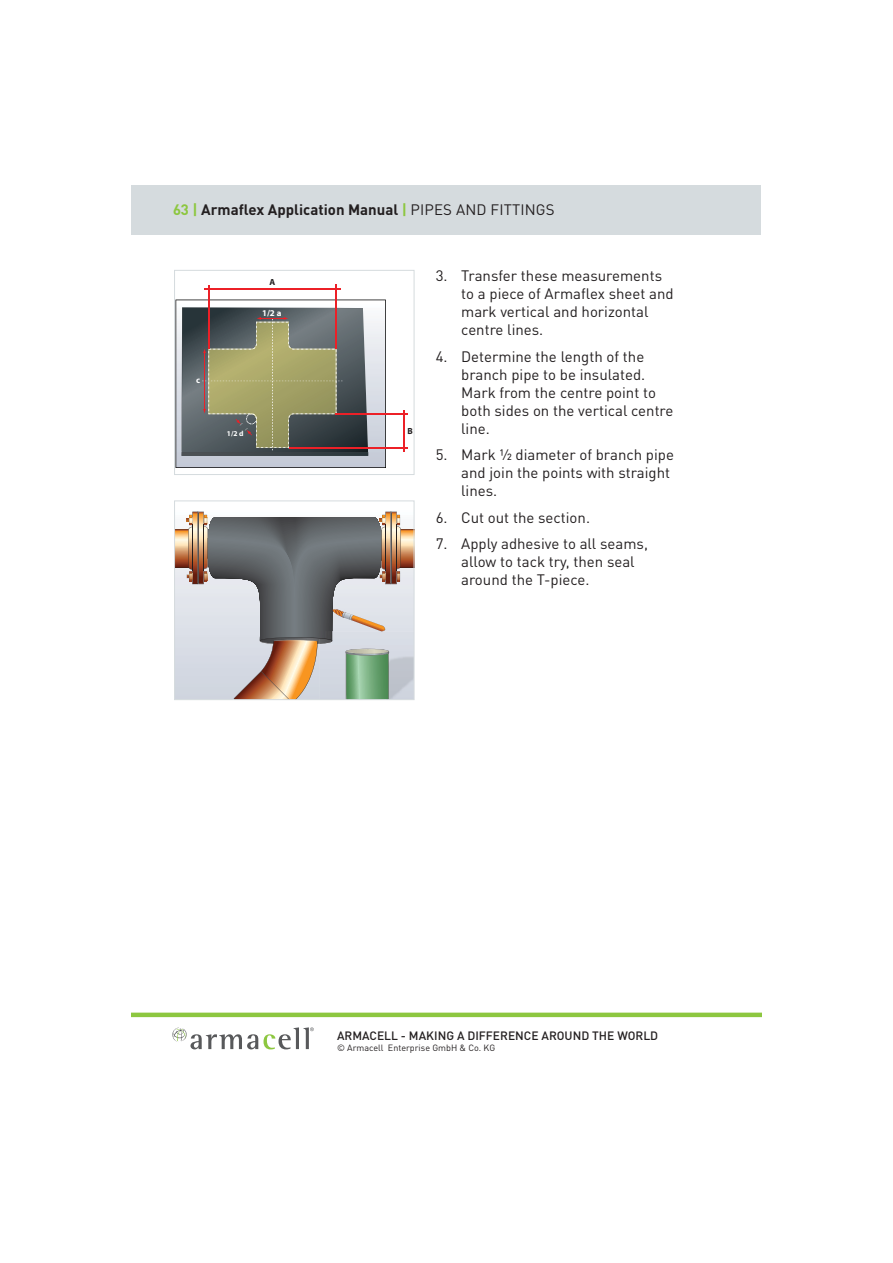
<style>
.page{position:relative;width:893px;height:1263px;background:#fff}
.page>*{position:absolute;margin:0;border:0;box-sizing:border-box;transform-origin:0 0}
.t1{font:15px/18px "DIN Pro";color:#231f20}
.t2{font:700 15px "DIN Pro";color:#231f20}
.t3{font:500 12px "DIN Pro";color:#231f20}
.t4{font:9px "DIN Pro";color:#231f20}
.t5{font:700 8.85px "Myriad";color:#fff}
.t6{font:700 8.85px "Myriad";color:#231f20}
.t7{font:700 7.35px "Myriad";color:#fff}
.s1{color:#8dc740}
.s2{font-weight:400}
</style>
<div class="page">
<svg style="left:176px;top:300px;width:210px;height:168px;background:#878b7d"></svg>
<hr style="left:335px;top:285px;width:2px;height:64px;background:#ec2027">
<hr style="left:209px;top:285px;width:1px;height:64px;background:#ec2027">
<hr style="left:205px;top:288px;width:136px;height:2px;background:#ec2027">
<hr style="left:335px;top:413px;width:72px;height:2px;background:#ec2027">
<hr style="left:289px;top:447px;width:118px;height:2px;background:#ec2027">
<hr style="left:403px;top:410px;width:1px;height:42px;background:#ec2027">
<div style="left:174px;top:270px;width:240px;height:205px;border:1px solid #d5dbde"></div>
<svg style="left:176px;top:511px;width:236px;height:187px;background:#a8a5a1"></svg>
<div style="left:174px;top:501px;width:240px;height:199px;border:1px solid #d5dbde"></div>
<div style="left:132px;top:185px;width:629px;height:49px;background:#d5dbde"></div>
<svg style="left:172px;top:1027px;width:142px;height:22px"></svg>
<hr style="left:132px;top:1013px;width:629px;height:4px;background:#8dc740">
<p class="t2" style="left:173px;top:205px;width:383px"><span class="s1">63 |</span> Armaflex Application Manual <span class="s1">|</span> <span class="s2">PIPES AND FITTINGS</span></p>
<p class="t5" style="left:196px;top:377px;width:6px">c</p>
<p class="t6" style="left:269px;top:279px;width:7px">A</p>
<p class="t5" style="left:262px;top:310px;width:21px">1/2 a</p>
<p class="t7" style="left:227px;top:431px;width:18px">1/2 d</p>
<p class="t6" style="left:407px;top:428px;width:7px">B</p>
<p class="t1" style="left:461px;top:269px;width:214px;text-indent:-26px">3. Transfer these measurements to a piece of Armaflex sheet and mark vertical and horizontal centre lines.</p>
<p class="t1" style="left:461px;top:349px;width:214px;text-indent:-26px">4. Determine the length of the branch pipe to be insulated.<br>Mark from the centre point to both sides on the vertical centre line.</p>
<p class="t1" style="left:461px;top:448px;width:214px;text-indent:-26px">5. Mark ½ diameter of branch pipe and join the points with straight lines.</p>
<p class="t1" style="left:436px;top:510px;width:156px">6. Cut out the section.</p>
<p class="t1" style="left:461px;top:537px;width:188px;text-indent:-26px">7. Apply adhesive to all seams, allow to tack try, then seal around the T-piece.</p>
<p class="t3" style="left:337px;top:1029px;width:323px">ARMACELL - MAKING A DIFFERENCE AROUND THE WORLD</p>
<p class="t4" style="left:337px;top:1044px;width:160px">© Armacell Enterprise GmbH &amp; Co. KG</p>
</div>
